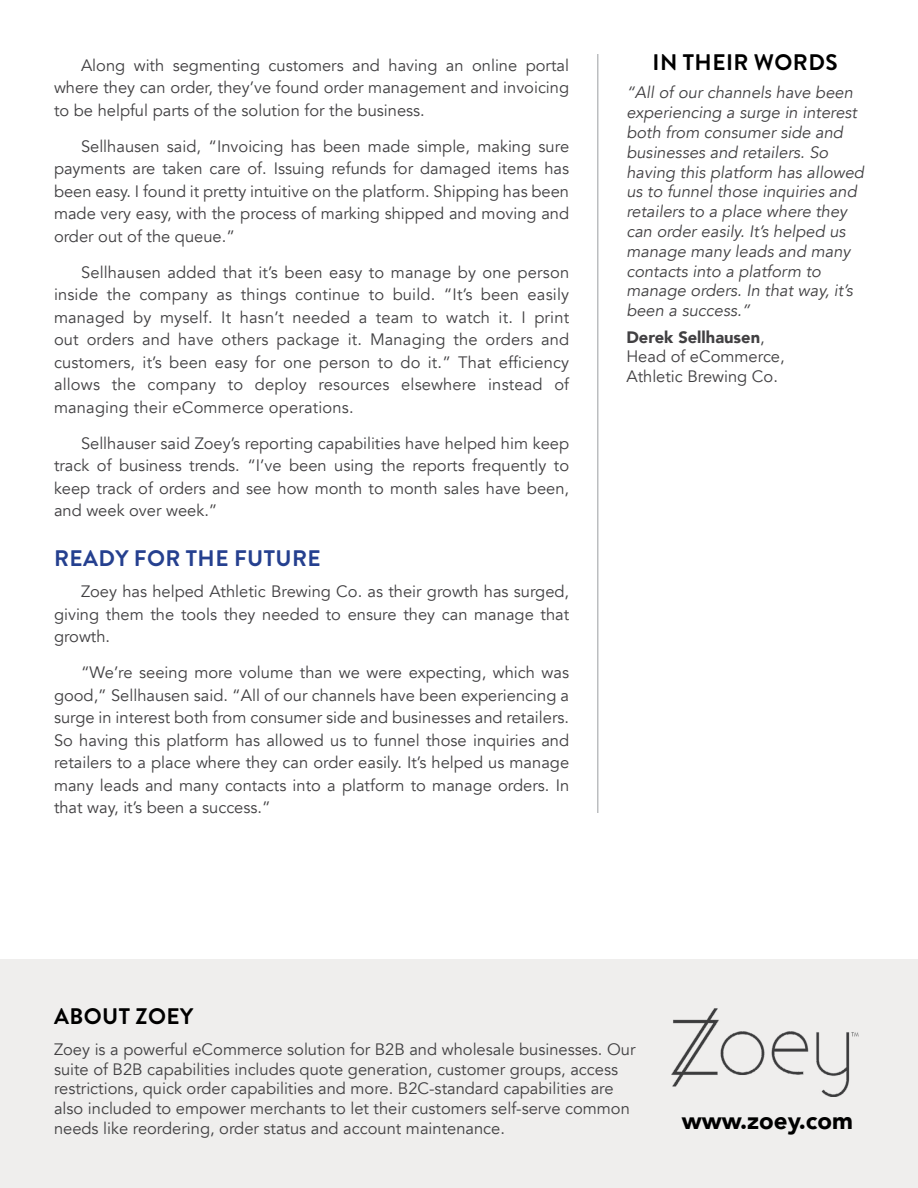
<style>
.page{position:relative;width:918px;height:1188px;background:#fff}
.page>*{position:absolute;margin:0;border:0;box-sizing:border-box;transform-origin:0 0}
.t1{font:900 24px "Avenir";color:#000}
.t2{font:700 22.5px "Brandon Grotesque";letter-spacing:.02em;color:#000}
.t3{font:700 22.5px "Brandon Grotesque";letter-spacing:.02em;color:#25408f}
.t4{font:16.5px/22.5px "Avenir";color:#414042;text-align:justify}
.t5{font:italic 16.5px/19.8px "Avenir";color:#414042}
.s1{font-weight:900}
</style>
<div class="page">
<div style="left:0;top:959px;width:918px;height:229px;background:#efeeed"></div>
<hr style="left:597px;top:54px;width:1px;height:759px;background:#bcbec0">
<img style="left:671px;top:1008px;width:188px;height:89px">
<p class="t4" style="left:54px;top:54px;width:517px;text-indent:27px">Along with segmenting customers and having an online portal where they can order, they’ve found order management and invoicing to be helpful parts of the solution for the business.</p>
<p class="t4" style="left:54px;top:135px;width:517px;text-indent:27px">Sellhausen said, “Invoicing has been made simple, making sure payments are taken care of. Issuing refunds for damaged items has been easy. I found it pretty intuitive on the platform. Shipping has been made very easy, with the process of marking shipped and moving and order out of the queue.”</p>
<p class="t4" style="left:54px;top:261px;width:517px;text-indent:27px">Sellhausen added that it’s been easy to manage by one person inside the company as things continue to build. “It’s been easily managed by myself. It hasn’t needed a team to watch it. I print out orders and have others package it. Managing the orders and customers, it’s been easy for one person to do it.” That efficiency allows the company to deploy resources elsewhere instead of managing their eCommerce operations.</p>
<p class="t4" style="left:54px;top:432px;width:517px;text-indent:27px">Sellhauser said Zoey’s reporting capabilities have helped him keep track of business trends. “I’ve been using the reports frequently to keep track of orders and see how month to month sales have been, and week over week.”</p>
<h2 class="t3" style="left:54px;top:542px;width:268px">READY FOR THE FUTURE</h2>
<p class="t4" style="left:54px;top:580px;width:517px;text-indent:27px">Zoey has helped Athletic Brewing Co. as their growth has surged, giving them the tools they needed to ensure they can manage that growth.</p>
<p class="t4" style="left:54px;top:661px;width:517px;text-indent:27px">“We’re seeing more volume than we were expecting, which was good,” Sellhausen said. “All of our channels have been experiencing a surge in interest both from consumer side and businesses and retailers.<br>So having this platform has allowed us to funnel those inquiries and retailers to a place where they can order easily. It’s helped us manage many leads and many contacts into a platform to manage orders. In that way, it’s been a success.”</p>
<h2 class="t2" style="left:653px;top:46px;width:187px">IN THEIR WORDS</h2>
<p class="t5" style="left:626px;top:83px;width:239px">“All of our channels have been experiencing a surge in interest both from consumer side and businesses and retailers. So having this platform has allowed us to funnel those inquiries and retailers to a place where they can order easily. It’s helped us manage many leads and many contacts into a platform to manage orders. In that way, it’s been a success.”</p>
<p class="t4" style="left:626px;top:327px;width:160px;line-height:19.8px;text-align:left"><span class="s1">Derek Sellhausen</span>,<br>Head of eCommerce,<br>Athletic Brewing Co.</p>
<h2 class="t2" style="left:54px;top:1000px;width:141px">ABOUT ZOEY</h2>
<p class="t4" style="left:54px;top:1040px;width:583px;line-height:19.8px;text-align:left">Zoey is a powerful eCommerce solution for B2B and wholesale businesses. Our suite of B2B capabilities includes quote generation, customer groups, access restrictions, quick order capabilities and more. B2C-standard capabilities are also included to empower merchants to let their customers self-serve common needs like reordering, order status and account maintenance.</p>
<h1 class="t1" style="left:682px;top:1100px;width:173px">www.zoey.com</h1>
</div>
